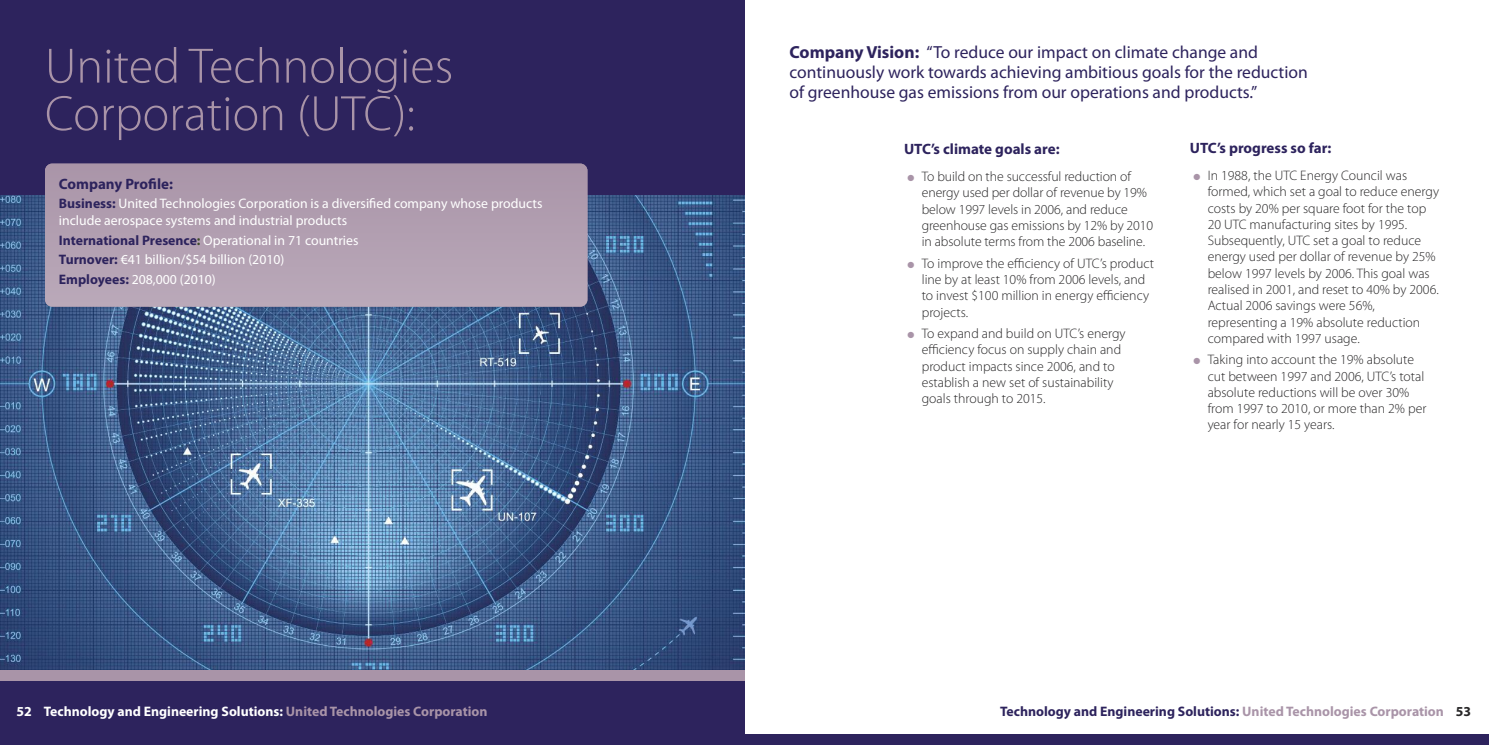
<style>
.page{position:relative;width:1489px;height:745px;background:#fff}
.page>*{position:absolute;margin:0;border:0;box-sizing:border-box;transform-origin:0 0}
.t1{font:300 50px/47.5px "Myriad Pro";color:#a994a8}
.t2{font:17.5px/20px "Myriad Pro";color:#2d235d}
.t3{font:700 15px "Myriad Pro";color:#2d235d}
.t4{font:300 13.75px/16.2px "Myriad Pro";color:#272627}
.t5{font:13.75px/19.8px "Myriad Pro";color:#fff}
.t6{font:700 13.75px "Myriad Pro";color:#fff}
.t7{font:700 13.75px "Myriad Pro";color:#2d235d}
.s1{font-weight:700}
.s2{color:#a994a8}
.s3{font-weight:700;color:#2d235d}
.s4{font-weight:700;color:#3e4c2a}
.s5{color:#272627}
</style>
<div class="page">
<div style="left:0;top:0;width:744px;height:744px;background:#2d235d"></div>
<img style="left:0;top:195px;width:744px;height:475px">
<div style="left:0;top:670px;width:744px;height:10px;background:#a994a8"></div>
<div style="left:45px;top:163px;width:542px;height:143px;background:#b29fb1;border-radius:7px"></div>
<div style="left:744px;top:733px;width:744px;height:11px;background:#2d235d"></div>
<h1 class="t1" style="left:45px;top:46px;width:410px">United Technologies<br>Corporation (UTC):</h1>
<p class="t2" style="left:789px;top:44px;width:520px"><span class="s1">Company Vision:</span> “To reduce our impact on climate change and continuously work towards achieving ambitious goals for the reduction of greenhouse gas emissions from our operations and products.”</p>
<p class="t3" style="left:1189px;top:142px;width:143px">UTC’s progress so far:</p>
<p class="t4" style="left:1207px;top:168px;width:233px;text-indent:-14px"><span class="s2">●</span> In 1988, the UTC energy Council was formed, which set a goal to reduce energy costs by 20% per square foot for the top 20 UTC manufacturing sites by 1995.<br>Subsequently, UTC set a goal to reduce energy used per dollar of revenue by 25% below 1997 levels by 2006. This goal was realised in 2001, and reset to 40% by 2006.<br>Actual 2006 savings were 56%, representing a 19% absolute reduction compared with 1997 usage.</p>
<p class="t4" style="left:1207px;top:352px;width:220px;text-indent:-14px"><span class="s2">●</span> Taking into account the 19% absolute cut between 1997 and 2006, UTC’s total absolute reductions will be over 30% from 1997 to 2010, or more than 2% per year for nearly 15 years.</p>
<p class="t3" style="left:904px;top:143px;width:157px">UTC’s climate goals are:</p>
<p class="t4" style="left:921px;top:169px;width:233px;text-indent:-14px"><span class="s2">●</span> To build on the successful reduction of energy used per dollar of revenue by 19% below 1997 levels in 2006, and reduce greenhouse gas emissions by 12% by 2010 in absolute terms from the 2006 baseline.</p>
<p class="t4" style="left:921px;top:256px;width:234px;text-indent:-14px"><span class="s2">●</span> To improve the efficiency of UTC’s product line by at least 10% from 2006 levels, and to invest $100 million in energy efficiency projects.</p>
<p class="t4" style="left:921px;top:326px;width:205px;text-indent:-14px"><span class="s2">●</span> To expand and build on UTC’s energy efficiency focus on supply chain and product impacts since 2006, and to establish a new set of sustainability goals through to 2015.</p>
<p class="t3" style="left:59px;top:178px;width:116px">Company Profile:</p>
<p class="t5" style="left:59px;top:197px;width:485px;line-height:16.2px"><span class="s3">Business:</span> United Technologies Corporation is a diversified company whose products include aerospace systems and industrial products</p>
<p class="t5" style="left:59px;top:231px;width:301px"><span class="s3">International Presence</span><span class="s4">:</span> Operational in 71 countries<br><span class="s3">Turnover:</span> €41 billion/$54 billion (2010)<br><span class="s3">Employees:</span> 208,000 (2010)</p>
<p class="t6" style="left:17px;top:706px;width:472px">52 Technology and Engineering Solutions: <span class="s2">United Technologies Corporation</span></p>
<p class="t7" style="left:1000px;top:706px;width:472px">Technology and Engineering Solutions: <span class="s2">United Technologies Corporation</span> <span class="s5">53</span></p>
</div>
